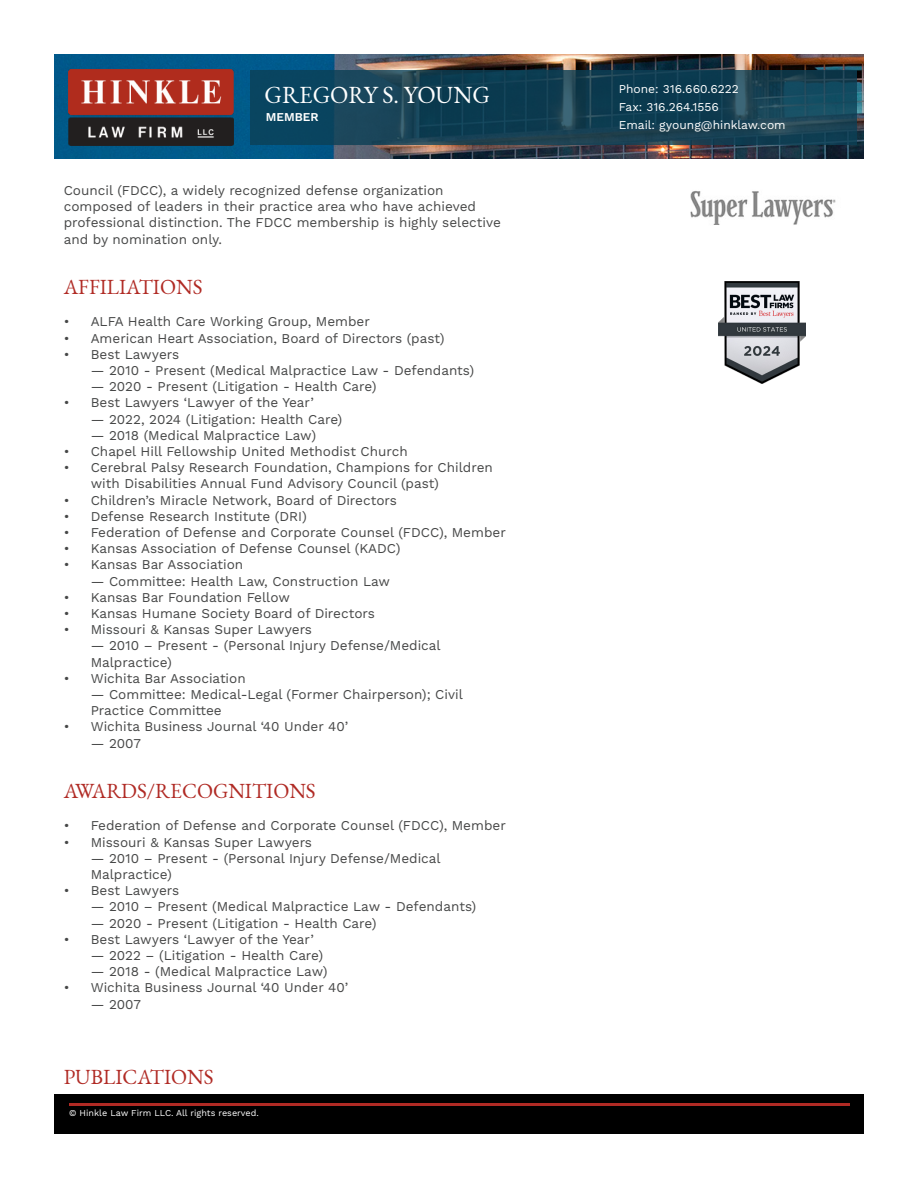
<style>
.page{position:relative;width:918px;height:1188px;background:#fff}
.page>*{position:absolute;margin:0;border:0;box-sizing:border-box;transform-origin:0 0}
.t1{font:24px "EB Garamond";color:#fff}
.t2{font:21px "EB Garamond";color:#b02a24}
.t3{font:13.5px/16.2px "Work Sans";color:#464747}
.t4{font:12px "Work Sans";color:#fff}
.t5{font:600 12px "Work Sans";color:#fff}
.t6{font:9px "Work Sans";color:#fff}
</style>
<div class="page">
<div style="left:54px;top:1094px;width:810px;height:40px;background:#000"></div>
<hr style="left:69px;top:1104px;width:781px;height:2px;background:#b02a24">
<img style="left:54px;top:54px;width:810px;height:105px">
<img style="left:68px;top:70px;width:165px;height:75px">
<svg style="left:250px;top:70px;width:606px;height:75px;background:#134155"></svg>
<img style="left:690px;top:191px;width:146px;height:34px">
<img style="left:719px;top:282px;width:86px;height:101px">
<p class="t1" style="left:265px;top:79px;width:227px">GREGORY S. YOUNG</p>
<p class="t5" style="left:266px;top:110px;width:54px">MEMBER</p>
<p class="t3" style="left:64px;top:183px;width:439px">Council (FDCC), a widely recognized defense organization composed of leaders in their practice area who have achieved professional distinction. The FDCC membership is highly selective and by nomination only.</p>
<p class="t2" style="left:64px;top:273px;width:140px">AFFILIATIONS</p>
<p class="t3" style="left:64px;top:314px;width:308px">• ALFA Health Care Working Group, Member</p>
<p class="t3" style="left:64px;top:330px;width:382px">• American Heart Association, Board of Directors (past)</p>
<p class="t3" style="left:64px;top:347px;width:117px">• Best Lawyers</p>
<p class="t3" style="left:91px;top:363px;width:385px">— 2010 - Present (Medical Malpractice Law - Defendants)</p>
<p class="t3" style="left:91px;top:379px;width:287px">— 2020 - Present (Litigation - Health Care)</p>
<p class="t3" style="left:64px;top:395px;width:252px">• Best Lawyers ‘Lawyer of the Year’</p>
<p class="t3" style="left:91px;top:411px;width:253px">— 2022, 2024 (Litigation: Health Care)</p>
<p class="t3" style="left:91px;top:428px;width:227px">— 2018 (Medical Malpractice Law)</p>
<p class="t3" style="left:64px;top:444px;width:346px">• Chapel Hill Fellowship United Methodist Church</p>
<p class="t3" style="left:91px;top:460px;width:404px;text-indent:-27px">• Cerebral Palsy Research Foundation, Champions for Children with Disabilities Annual Fund Advisory Council (past)</p>
<p class="t3" style="left:64px;top:492px;width:335px">• Children’s Miracle Network, Board of Directors</p>
<p class="t3" style="left:64px;top:509px;width:245px">• Defense Research Institute (DRI)</p>
<p class="t3" style="left:64px;top:525px;width:444px">• Federation of Defense and Corporate Counsel (FDCC), Member</p>
<p class="t3" style="left:64px;top:541px;width:338px">• Kansas Association of Defense Counsel (KADC)</p>
<p class="t3" style="left:64px;top:557px;width:181px">• Kansas Bar Association</p>
<p class="t3" style="left:91px;top:573px;width:301px">— Committee: Health Law, Construction Law</p>
<p class="t3" style="left:64px;top:590px;width:228px">• Kansas Bar Foundation Fellow</p>
<p class="t3" style="left:64px;top:606px;width:313px">• Kansas Humane Society Board of Directors</p>
<p class="t3" style="left:64px;top:622px;width:250px">• Missouri &amp; Kansas Super Lawyers</p>
<p class="t3" style="left:91px;top:638px;width:351px">— 2010 – Present - (Personal Injury Defense/Medical<br>Malpractice)</p>
<p class="t3" style="left:64px;top:671px;width:184px">• Wichita Bar Association</p>
<p class="t3" style="left:91px;top:687px;width:374px">— Committee: Medical-Legal (Former Chairperson); Civil<br>Practice Committee</p>
<p class="t3" style="left:64px;top:719px;width:286px">• Wichita Business Journal ‘40 Under 40’</p>
<p class="t3" style="left:91px;top:735px;width:52px">— 2007</p>
<p class="t2" style="left:64px;top:777px;width:254px">AWARDS/RECOGNITIONS</p>
<p class="t3" style="left:64px;top:818px;width:444px">• Federation of Defense and Corporate Counsel (FDCC), Member</p>
<p class="t3" style="left:64px;top:834px;width:250px">• Missouri &amp; Kansas Super Lawyers</p>
<p class="t3" style="left:91px;top:851px;width:351px">— 2010 – Present - (Personal Injury Defense/Medical<br>Malpractice)</p>
<p class="t3" style="left:64px;top:883px;width:117px">• Best Lawyers</p>
<p class="t3" style="left:91px;top:899px;width:387px">— 2010 – Present (Medical Malpractice Law - Defendants)</p>
<p class="t3" style="left:91px;top:915px;width:287px">— 2020 - Present (Litigation - Health Care)</p>
<p class="t3" style="left:64px;top:932px;width:252px">• Best Lawyers ‘Lawyer of the Year’</p>
<p class="t3" style="left:91px;top:948px;width:234px">— 2022 – (Litigation - Health Care)</p>
<p class="t3" style="left:91px;top:964px;width:238px">— 2018 - (Medical Malpractice Law)</p>
<p class="t3" style="left:64px;top:980px;width:286px">• Wichita Business Journal ‘40 Under 40’</p>
<p class="t3" style="left:91px;top:996px;width:52px">— 2007</p>
<p class="t2" style="left:64px;top:1063px;width:151px">PUBLICATIONS</p>
<p class="t6" style="left:69px;top:1108px;width:191px">© Hinkle Law Firm LLC. All rights reserved.</p>
<p class="t4" style="left:619px;top:82px;width:121px">Phone: 316.660.6222</p>
<p class="t4" style="left:619px;top:100px;width:102px">Fax: 316.264.1556</p>
<p class="t4" style="left:619px;top:118px;width:168px">Email: gyoung@hinklaw.com</p>
</div>
